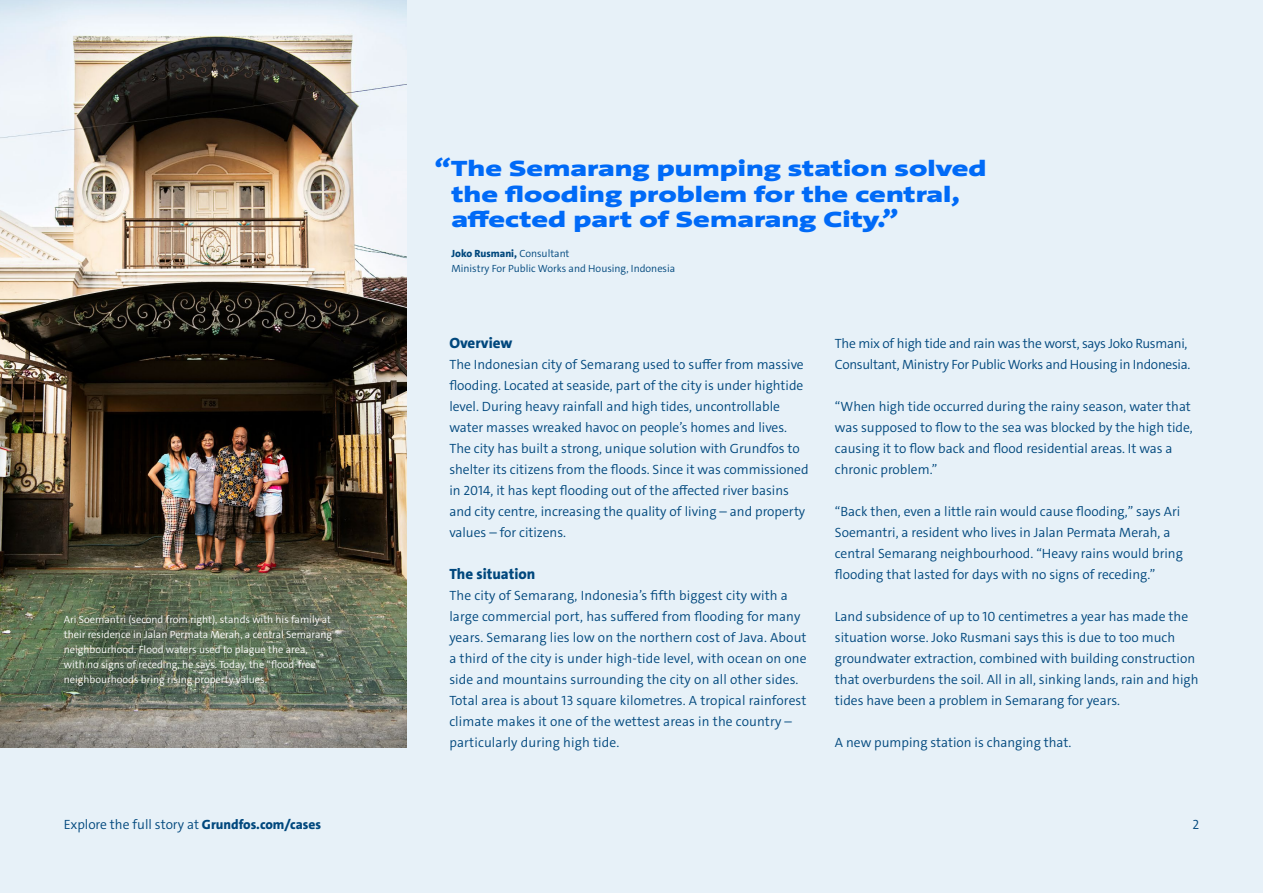
<style>
.page{position:relative;width:1263px;height:893px;background:#e7f1f8}
.page>*{position:absolute;margin:0;border:0;box-sizing:border-box;transform-origin:0 0}
.t1{font:900 22.5px/25.5px "Grundfos The Sans Extd";color:#006af7}
.t2{font:800 15px "Grundfos The Sans";color:#00477d}
.t3{font:300 13.5px/21px "Grundfos The Sans";color:#00477d}
.t4{font:300 13.5px/21px "Grundfos The Sans";letter-spacing:-.02em;color:#00477d}
.t5{font:300 10.5px/15px "Grundfos The Sans";color:#fff}
.t6{font:300 10.5px/15px "Grundfos The Sans";color:#00477d}
.s1{font-weight:800}
</style>
<div class="page">
<img style="left:0;top:0;width:407px;height:747px">
<p class="t5" style="left:64px;top:612px;width:270px">Ari Soemantri (second from right), stands with his family at their residence in Jalan Permata Merah, a central Semarang neighbourhood. Flood waters used to plague the area,<br>with no signs of receding, he says. Today, the “flood-free” neighbourhoods bring rising property values.</p>
<h1 class="t1" style="left:451px;top:156px;width:536px;text-indent:-17px">“The Semarang pumping station solved the flooding problem for the central, affected part of Semarang City.”</h1>
<p class="t6" style="left:451px;top:246px;width:225px"><span class="s1">Joko Rusmani,</span> Consultant<br>Ministry For Public Works and Housing, Indonesia</p>
<p class="t2" style="left:449px;top:333px;width:65px">Overview</p>
<p class="t3" style="left:449px;top:354px;width:361px">The Indonesian city of Semarang used to suffer from massive flooding. Located at seaside, part of the city is under hightide level. During heavy rainfall and high tides, uncontrollable water masses wreaked havoc on people’s homes and lives.<br>The city has built a strong, unique solution with Grundfos to shelter its citizens from the floods. Since it was commissioned in 2014, it has kept flooding out of the affected river basins and city centre, increasing the quality of living – and property values – for citizens.</p>
<p class="t2" style="left:449px;top:564px;width:88px">The situation</p>
<p class="t3" style="left:449px;top:585px;width:359px">The city of Semarang, Indonesia’s fifth biggest city with a large commercial port, has suffered from flooding for many years. Semarang lies low on the northern cost of Java. About a third of the city is under high-tide level, with ocean on one side and mountains surrounding the city on all other sides.<br>Total area is about 13 square kilometres. A tropical rainforest climate makes it one of the wettest areas in the country – particularly during high tide.</p>
<p class="t4" style="left:835px;top:333px;width:357px">The mix of high tide and rain was the worst, says Joko Rusmani,<br>Consultant, Ministry For Public Works and Housing in Indonesia.</p>
<p class="t3" style="left:835px;top:396px;width:359px">“When high tide occurred during the rainy season, water that was supposed to flow to the sea was blocked by the high tide, causing it to flow back and flood residential areas. It was a chronic problem.”</p>
<p class="t3" style="left:835px;top:501px;width:349px">“Back then, even a little rain would cause flooding,” says Ari Soemantri, a resident who lives in Jalan Permata Merah, a central Semarang neighbourhood. “Heavy rains would bring flooding that lasted for days with no signs of receding.”</p>
<p class="t3" style="left:835px;top:606px;width:365px">Land subsidence of up to 10 centimetres a year has made the situation worse. Joko Rusmani says this is due to too much groundwater extraction, combined with building construction that overburdens the soil. All in all, sinking lands, rain and high tides have been a problem in Semarang for years.</p>
<p class="t3" style="left:835px;top:732px;width:238px">A new pumping station is changing that.</p>
<p class="t3" style="left:64px;top:814px;width:259px">Explore the full story at <span class="s1">Grundfos.com/cases</span></p>
<p class="t3" style="left:1192px;top:814px;width:8px">2</p>
</div>
